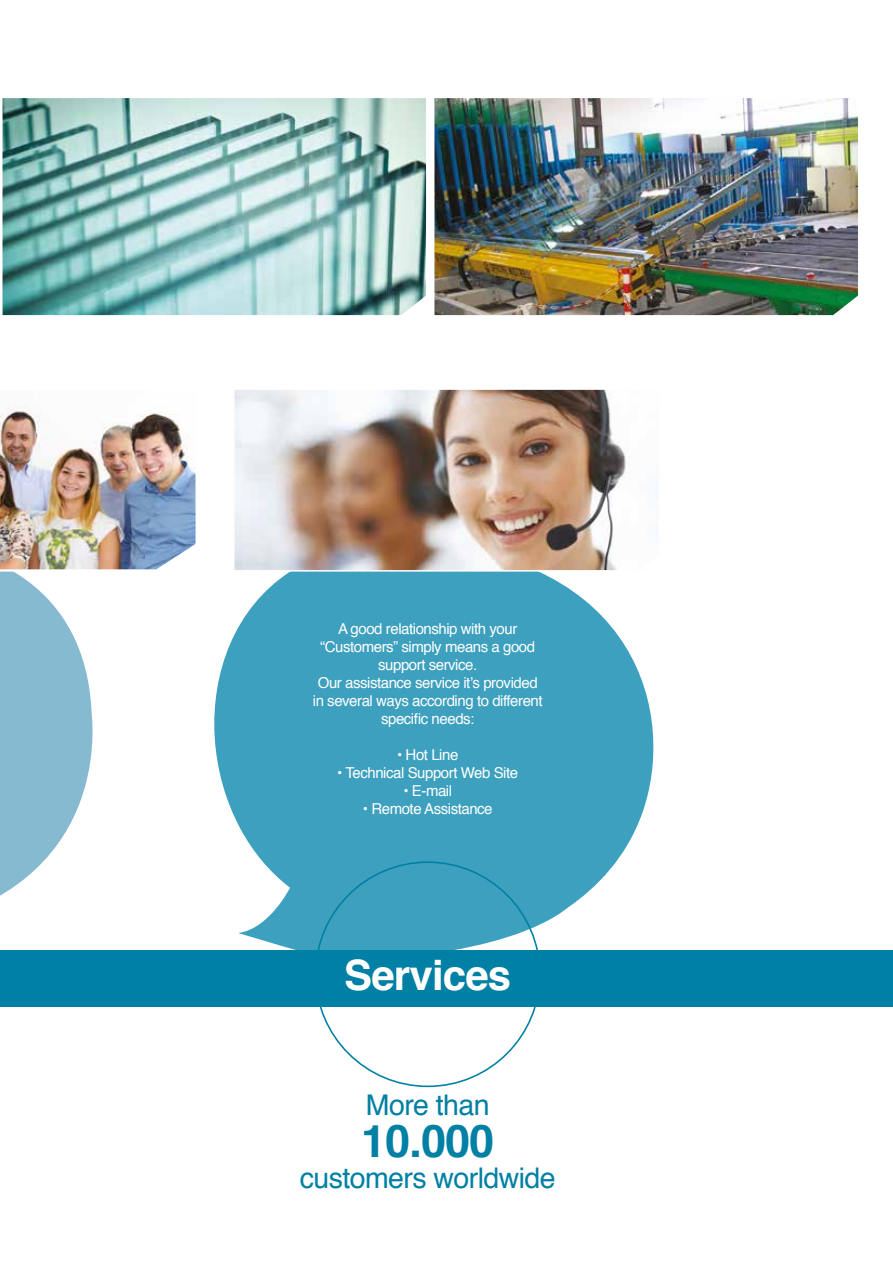
<style>
.page{position:relative;width:893px;height:1263px;background:#fff}
.page>*{position:absolute;margin:0;border:0;box-sizing:border-box;transform-origin:0 0}
.t1{font:700 45px "Helvetica";color:#0080a4}
.t2{font:700 42px "Helvetica";letter-spacing:-.02em;color:#fff}
.t3{font:28.5px "Helvetica";letter-spacing:-.02em;color:#0080a4}
.t4{font:15px/18px "Helvetica";letter-spacing:-.03em;color:#fff;text-align:center}
</style>
<div class="page">
<svg style="left:214px;top:572px;width:440px;height:378px;fill:#3da0be"></svg>
<svg style="left:0;top:573px;width:93px;height:323px;fill:#85bad0"></svg>
<div style="left:0;top:950px;width:893px;height:57px;background:#0080a4"></div>
<img style="left:434px;top:98px;width:424px;height:218px">
<svg style="left:2px;top:98px;width:425px;height:218px;background:#98c2c0"></svg>
<img style="left:0;top:405px;width:196px;height:168px">
<img style="left:234px;top:389px;width:424px;height:183px">
<p class="t4" style="left:313px;top:620px;width:231px">A good relationship with your “Customers” simply means a good support service.<br>Our assistance service it’s provided in several ways according to different specific needs:</p>
<p class="t4" style="left:397px;top:746px;width:63px">• Hot Line</p>
<p class="t4" style="left:337px;top:764px;width:182px">• Technical Support Web Site</p>
<p class="t4" style="left:403px;top:782px;width:50px">• E-mail</p>
<p class="t4" style="left:363px;top:800px;width:131px">• Remote Assistance</p>
<h2 class="t2" style="left:344px;top:942px;width:168px">Services</h2>
<h3 class="t3" style="left:366px;top:1083px;width:125px">More than</h3>
<h1 class="t1" style="left:361px;top:1105px;width:135px">10.000</h1>
<h3 class="t3" style="left:300px;top:1156px;width:257px">customers worldwide</h3>
</div>
